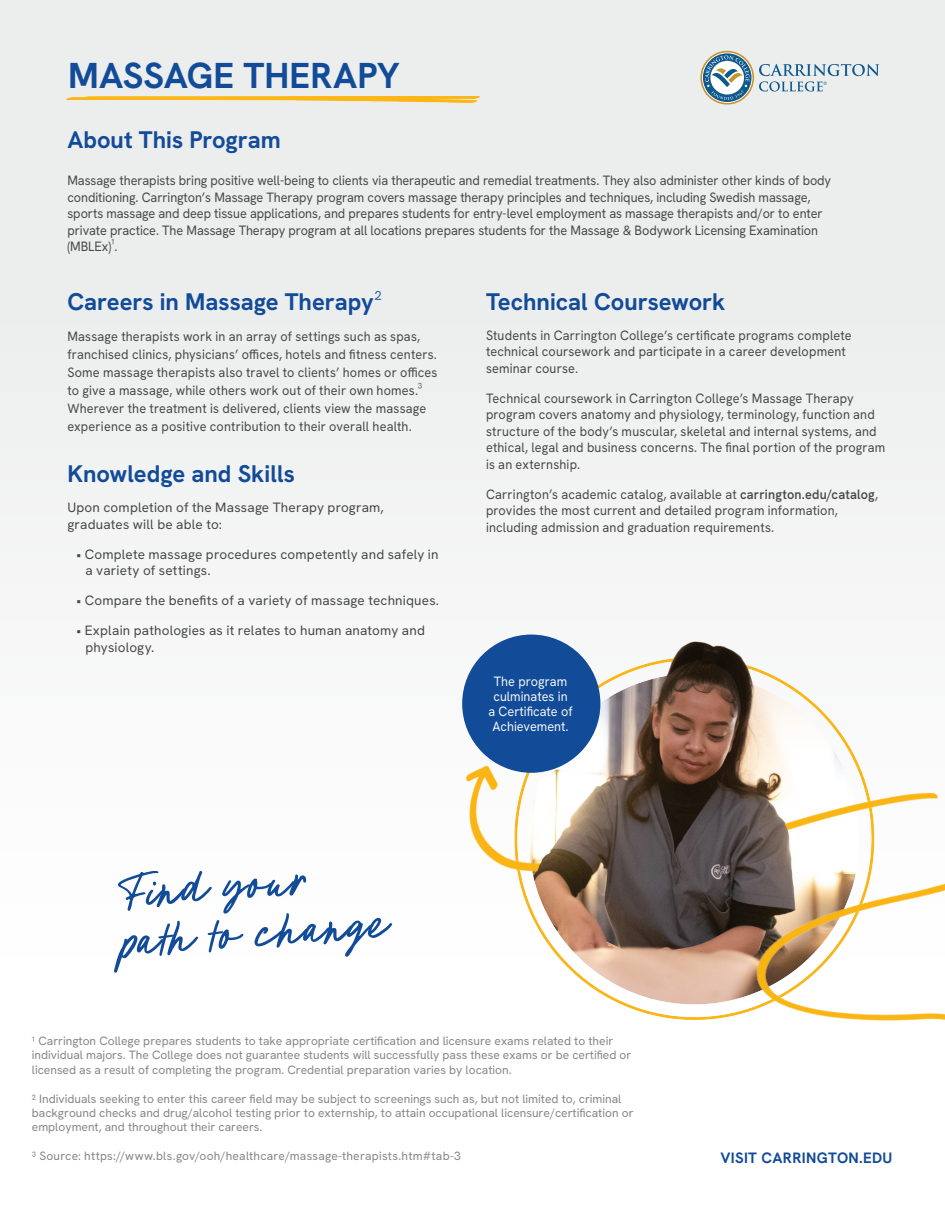
<style>
.page{position:relative;width:945px;height:1215px;background:#fff}
.page>*{position:absolute;margin:0;border:0;box-sizing:border-box;transform-origin:0 0}
.t1{font:56.1px/48.8px "Des Montilles";color:#124b98}
.t2{font:700 36px "Hanken Grotesk";color:#124b98}
.t3{font:700 24px "Hanken Grotesk";color:#124b98}
.t4{font:700 15px "Hanken Grotesk";letter-spacing:.02em;color:#124b98}
.t5{font:13.5px/16.5px "Hanken Grotesk";letter-spacing:.01em;color:#474848;scale:.94 1}
.t6{font:13.5px/16.5px "Hanken Grotesk";letter-spacing:.01em;color:#474848}
.t7{font:13.5px/15px "Hanken Grotesk";color:#f3f5f5;text-align:center;scale:.94 1}
.t8{font:12px/14.4px "Hanken Grotesk";color:#888484}
.t9{font:12px "Hanken Grotesk";letter-spacing:.02em;color:#888484}
.s1{font-weight:400;font-size:21px}
.s2{font-weight:600}
</style>
<div class="page">
<div style="left:0;top:0;width:945px;height:1215px;background:linear-gradient(to right,#f7f7f7,#eff0f0)"></div>
<img style="left:471px;top:616px;width:446px;height:425px">
<svg style="left:700px;top:51px;width:179px;height:54px;background:#c7d2d7"></svg>
<img style="left:67px;top:96px;width:413px;height:6px">
<div style="left:462px;top:635px;width:138px;height:138px;background:#124b98;border-radius:50%"></div>
<img style="left:778px;top:742px;width:167px;height:15px">
<img style="left:692px;top:757px;width:253px;height:438px">
<img style="left:422px;top:689px;width:170px;height:210px">
<h2 class="t2" style="left:68px;top:52px;width:333px">MASSAGE THERAPY</h2>
<h3 class="t3" style="left:67px;top:124px;width:215px">About This Program</h3>
<p class="t5" style="left:67px;top:172px;width:814px">Massage therapists bring positive well-being to clients via therapeutic and remedial treatments. They also administer other kinds of body conditioning. Carrington’s Massage Therapy program covers massage therapy principles and techniques, including Swedish massage, sports massage and deep tissue applications, and prepares students for entry-level employment as massage therapists and/or to enter private practice. The Massage Therapy program at all locations prepares students for the Massage &amp; Bodywork Licensing Examination (MBLEx)¹.</p>
<h3 class="t3" style="left:67px;top:286px;width:317px">Careers in Massage Therapy<span class="s1">²</span></h3>
<p class="t5" style="left:67px;top:327px;width:395px;line-height:18px">Massage therapists work in an array of settings such as spas, franchised clinics, physicians’ offices, hotels and fitness centers.<br>Some massage therapists also travel to clients’ homes or offices to give a massage, while others work out of their own homes.³<br>Wherever the treatment is delivered, clients view the massage experience as a positive contribution to their overall health.</p>
<h3 class="t3" style="left:67px;top:458px;width:229px">Knowledge and Skills</h3>
<p class="t6" style="left:67px;top:499px;width:318px">Upon completion of the Massage Therapy program, graduates will be able to:</p>
<p class="t6" style="left:85px;top:545px;width:355px;text-indent:-9px">• Complete massage procedures competently and safely in a variety of settings.</p>
<p class="t6" style="left:76px;top:592px;width:364px">• Compare the benefits of a variety of massage techniques.</p>
<p class="t6" style="left:85px;top:622px;width:341px;text-indent:-9px">• Explain pathologies as it relates to human anatomy and physiology.</p>
<h3 class="t3" style="left:486px;top:286px;width:241px">Technical Coursework</h3>
<p class="t5" style="left:486px;top:326px;width:391px">Students in Carrington College’s certificate programs complete technical coursework and participate in a career development seminar course.</p>
<p class="t5" style="left:486px;top:389px;width:426px">Technical coursework in Carrington College’s Massage Therapy program covers anatomy and physiology, terminology, function and structure of the body’s muscular, skeletal and internal systems, and ethical, legal and business concerns. The final portion of the program is an externship.</p>
<p class="t5" style="left:486px;top:485px;width:419px">Carrington’s academic catalog, available at <span class="s2">carrington.edu/catalog</span>, provides the most current and detailed program information, including admission and graduation requirements.</p>
<p class="t7" style="left:489px;top:673px;width:91px">The program culminates in a Certificate of<br>Achievement.</p>
<h1 class="t1" style="left:117px;top:869px;width:268px;rotate:-4deg">Find your path to change</h1>
<p class="t8" style="left:32px;top:1033px;width:601px">1 Carrington College prepares students to take appropriate certification and licensure exams related to their individual majors. The College does not guarantee students will successfully pass these exams or be certified or licensed as a result of completing the program. Credential preparation varies by location.</p>
<p class="t8" style="left:32px;top:1091px;width:603px">2 Individuals seeking to enter this career field may be subject to screenings such as, but not limited to, criminal background checks and drug/alcohol testing prior to externship, to attain occupational licensure/certification or employment, and throughout their careers.</p>
<p class="t9" style="left:32px;top:1148px;width:431px">3 Source: https://www.bls.gov/ooh/healthcare/massage-therapists.htm#tab-3</p>
<p class="t4" style="left:721px;top:1148px;width:173px">VISIT CARRINGTON.EDU</p>
</div>
